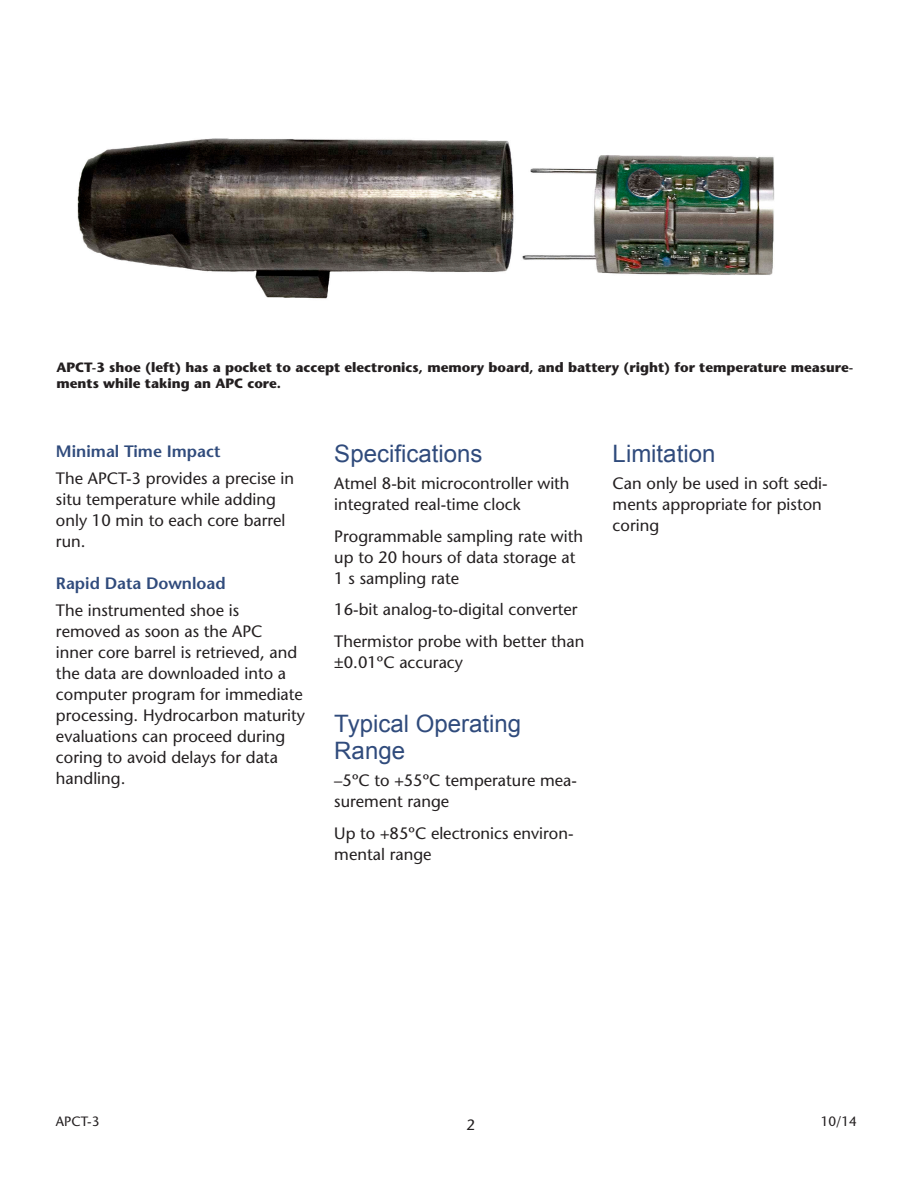
<style>
.page{position:relative;width:918px;height:1188px;background:#fff}
.page>*{position:absolute;margin:0;border:0;box-sizing:border-box;transform-origin:0 0}
.Subhead{font:24px/27px "Arial";color:#304b7c}
.Body_Text{font:16.5px/21px "Stone Sans";color:#231f20}
.Body_numbers{font:600 16.5px "Stone Sans";color:#304b7c}
.t1{font:15px "Stone Sans";color:#231f20}
.t2{font:700 13.5px/16.5px "Stone Sans";color:#231f20}
.t3{font:13.5px "Stone Sans";color:#231f20}
</style>
<div class="page">
<img style="left:77px;top:138px;width:698px;height:161px">
<p class="t2" style="left:56px;top:359px;width:799px">APCT-3 shoe (left) has a pocket to accept electronics, memory board, and battery (right) for temperature measure&shy;ments while taking an APC core.</p>
<p class="Body_numbers" style="left:56px;top:441px;width:166px">Minimal Time Impact</p>
<p class="Body_Text" style="left:56px;top:468px;width:240px">The APCT-3 provides a precise in situ temperature while adding only 10 min to each core barrel run.</p>
<p class="Body_numbers" style="left:56px;top:573px;width:171px">Rapid Data Download</p>
<p class="Body_Text" style="left:56px;top:600px;width:251px">The instrumented shoe is removed as soon as the APC<br>inner core barrel is retrieved, and the data are downloaded into a computer program for immediate processing. Hydrocarbon maturity evaluations can proceed during coring to avoid delays for data handling.</p>
<p class="Subhead" style="left:334px;top:440px;width:150px">Specifications</p>
<p class="Body_Text" style="left:334px;top:473px;width:237px">Atmel 8-bit microcontroller with integrated real-time clock</p>
<p class="Body_Text" style="left:334px;top:525px;width:250px">Programmable sampling rate with up to 20 hours of data storage at<br>1 s sampling rate</p>
<p class="Body_Text" style="left:334px;top:599px;width:245px">16-bit analog-to-digital converter</p>
<p class="Body_Text" style="left:334px;top:630px;width:252px">Thermistor probe with better than ±0.01ºC accuracy</p>
<p class="Subhead" style="left:334px;top:710px;width:188px">Typical Operating<br>Range</p>
<p class="Body_Text" style="left:334px;top:770px;width:244px">–5ºC to +55ºC temperature mea&shy;surement range</p>
<p class="Body_Text" style="left:334px;top:822px;width:241px">Up to +85ºC electronics environ&shy;mental range</p>
<p class="Subhead" style="left:613px;top:440px;width:104px">Limitation</p>
<p class="Body_Text" style="left:613px;top:473px;width:217px">Can only be used in soft sedi&shy;ments appropriate for piston coring</p>
<p class="t3" style="left:56px;top:1114px;width:45px">APCT-3</p>
<p class="t1" style="left:467px;top:1116px;width:10px">2</p>
<p class="t3" style="left:821px;top:1113px;width:38px">10/14</p>
</div>
